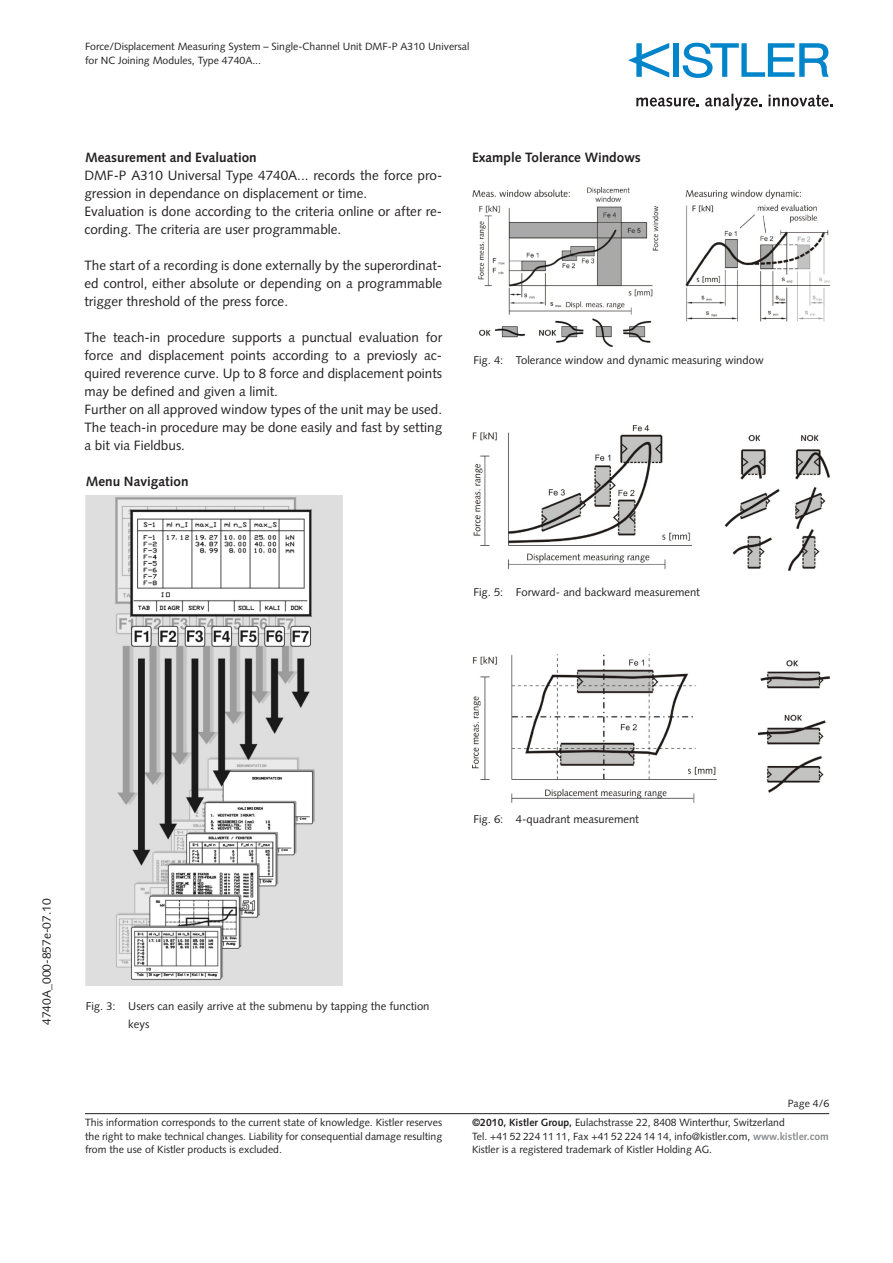
<style>
.page{position:relative;width:893px;height:1263px;background:#fff}
.page>*{position:absolute;margin:0;border:0;box-sizing:border-box;transform-origin:0 0}
.t1{font:13.5px/18px "Syntax LT Std";color:#231f20}
.t2{font:700 13.5px "Syntax LT Std";color:#231f20}
.t3{font:12px "Syntax LT Std";color:#231f20}
.t4{font:11.25px/18px "Syntax LT Std";color:#231f20}
.t5{font:10.5px/13.5px "Syntax LT Std";color:#231f20}
.s1{font-weight:700}
.s2{font-weight:700;color:#8a8c8f}
</style>
<div class="page">
<hr style="left:85px;top:1113px;width:744px;height:1px;background:#231f20">
<div style="left:673px;top:43px;width:6px;height:34px;background:#0084ca"></div>
<svg style="left:683px;top:43px;width:146px;height:35px"></svg>
<svg style="left:628px;top:43px;width:41px;height:35px"></svg>
<svg style="left:636px;top:98px;width:63px;height:9px"></svg>
<svg style="left:705px;top:94px;width:57px;height:16px"></svg>
<svg style="left:768px;top:95px;width:65px;height:12px"></svg>
<img style="left:472px;top:187px;width:357px;height:160px">
<img style="left:472px;top:425px;width:358px;height:145px">
<img style="left:472px;top:655px;width:357px;height:147px">
<img style="left:86px;top:495px;width:256px;height:490px">
<p class="t5" style="left:85px;top:40px;width:386px">Force/Displacement Measuring System – Single-Channel Unit DMF-P A310 Universal for NC Joining Modules, Type 4740A...</p>
<p class="t2" style="left:85px;top:150px;width:173px">Measurement and Evaluation</p>
<p class="t1" style="left:84px;top:166px;width:359px">DMF-P A310 Universal Type 4740A... records the force pro&shy;gression in dependance on displacement or time.<br>Evaluation is done according to the criteria online or after re&shy;cording. The criteria are user programmable.</p>
<p class="t1" style="left:84px;top:256px;width:359px;text-align:justify">The start of a recording is done externally by the superordinat&shy;ed control, either absolute or depending on a programmable trigger threshold of the press force.</p>
<p class="t1" style="left:84px;top:328px;width:359px">The teach-in procedure supports a punctual evaluation for force and displacement points according to a previosly ac&shy;quired reverence curve. Up to 8 force and displacement points may be defined and given a limit.<br>Further on all approved window types of the unit may be used.<br>The teach-in procedure may be done easily and fast by setting a bit via Fieldbus.</p>
<p class="t2" style="left:86px;top:474px;width:104px">Menu Navigation</p>
<p class="t2" style="left:472px;top:150px;width:170px">Example Tolerance Windows</p>
<p class="t4" style="left:473px;top:351px;width:292px">Fig. 4: Tolerance window and dynamic measuring window</p>
<p class="t4" style="left:473px;top:583px;width:228px">Fig. 5: Forward- and backward measurement</p>
<p class="t3" style="left:39px;top:1025px;width:128px;rotate:-90deg">4740A_000-857e-07.10</p>
<p class="t4" style="left:473px;top:810px;width:167px">Fig. 6: 4-quadrant measurement</p>
<p class="t4" style="left:128px;top:997px;width:303px;text-indent:-43px">Fig. 3: Users can easily arrive at the submenu by tapping the function keys</p>
<p class="t5" style="left:788px;top:1097px;width:43px">Page 4/6</p>
<p class="t5" style="left:85px;top:1116px;width:359px;text-align:justify">This information corresponds to the current state of knowledge. Kistler reserves the right to make technical changes. Liability for consequential damage resulting from the use of Kistler products is excluded.</p>
<p class="t5" style="left:472px;top:1116px;width:358px"><span class="s1">©2010, Kistler Group,</span> Eulachstrasse 22, 8408 Winterthur, Switzerland<br>Tel. +41 52 224 11 11, Fax +41 52 224 14 14, info@kistler.com, <span class="s2">www.kistler.com<br></span>Kistler is a registered trademark of Kistler Holding AG.</p>
</div>
